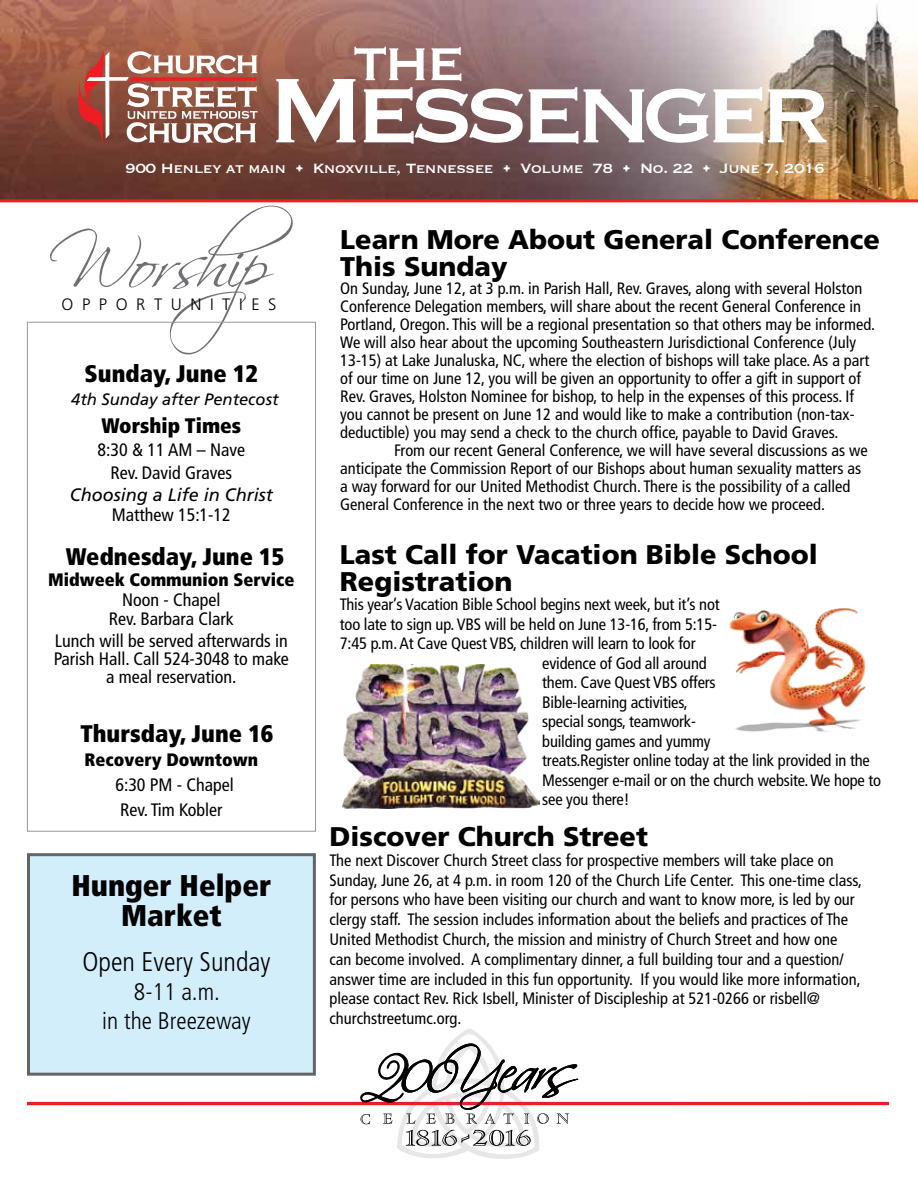
<style>
.page{position:relative;width:918px;height:1188px;background:#fff}
.page>*{position:absolute;margin:0;border:0;box-sizing:border-box;transform-origin:0 0}
.t1{font:120.45px "Copperplate";letter-spacing:-.1em;color:#fff}
.t2{font:72.3px "Copperplate";color:#fff}
.t3{font:72px "Scriptina Pro";color:#6f7073}
.t4{font:900 condensed 30px/30px "Frutiger";color:#000;text-align:center}
.t5{font:900 27px/27px "Frutiger";color:#000}
.t6{font:300 condensed 27px "Frutiger";color:#000}
.t7{font:900 condensed 24px "Frutiger";color:#000}
.t8{font:300 condensed 24px/28.8px "Frutiger";color:#000;text-align:center}
.t9{font:900 condensed 21px "Frutiger";color:#000}
.t10{font:condensed 18px/20.5px "Frutiger";color:#000;text-align:center}
.t11{font:900 condensed 18px "Frutiger";color:#000}
.t12{font:italic 18px "Frutiger";color:#000}
.t13{font:17.55px "Copperplate";letter-spacing:-.035em;color:#fff}
.t14{font:condensed 16.5px/18px "Frutiger";color:#000}
.t15{font:italic 16.5px "Frutiger";color:#000}
.t16{font:300 16.5px "Frutiger";letter-spacing:.52em;color:#000}
</style>
<div class="page">
<img style="left:0;top:0;width:918px;height:199px">
<svg style="left:77px;top:50px;width:181px;height:98px"></svg>
<hr style="left:0;top:199px;width:918px;height:3px;background:#ed1d24">
<div style="left:27px;top:322px;width:289px;height:510px;border:1px solid #95979a"></div>
<svg style="left:27px;top:1029px;width:862px;height:130px"></svg>
<div style="left:28px;top:855px;width:286px;height:219px;background:#d2eefb"></div>
<img style="left:342px;top:665px;width:198px;height:144px">
<img style="left:729px;top:608px;width:137px;height:124px">
<h2 class="t2" style="left:352px;top:13px;width:115px">the</h2>
<h1 class="t1" style="left:266px;top:31px;width:568px">Messenger</h1>
<p class="t13" style="left:640px;top:157px;width:187px">No. 22 • June 7, 2016</p>
<h3 class="t3" style="left:72px;top:219px;width:272px">Worship</h3>
<p class="t13" style="left:125px;top:157px;width:507px">900 Henley at main • Knoxville, Tennessee • Volume 78 •</p>
<h3 class="t5" style="left:340px;top:226px;width:541px">Learn More About General Conference<br>This Sunday</h3>
<p class="t14" style="left:340px;top:280px;width:537px">On Sunday, June 12, at 3 p.m. in Parish Hall, Rev. Graves, along with several Holston Conference Delegation members, will share about the recent General Conference in Portland, Oregon. This will be a regional presentation so that others may be informed.<br>We will also hear about the upcoming Southeastern Jurisdictional Conference (July 13-15) at Lake Junaluska, NC, where the election of bishops will take place. As a part of our time on June 12, you will be given an opportunity to offer a gift in support of Rev. Graves, Holston Nominee for bishop, to help in the expenses of this process. If you cannot be present on June 12 and would like to make a contribution (non-tax&shy;deductible) you may send a check to the church office, payable to David Graves.</p>
<p class="t14" style="left:340px;top:442px;width:529px;text-indent:54px">From our recent General Conference, we will have several discussions as we anticipate the Commission Report of our Bishops about human sexuality matters as a way forward for our United Methodist Church. There is the possibility of a called General Conference in the next two or three years to decide how we proceed.</p>
<p class="t16" style="left:62px;top:295px;width:216px">OPPORTUNITIES</p>
<h3 class="t7" style="left:85px;top:359px;width:175px">Sunday, June 12</h3>
<p class="t15" style="left:71px;top:390px;width:209px">4th Sunday after Pentecost</p>
<p class="t9" style="left:101px;top:413px;width:141px">Worship Times</p>
<p class="t10" style="left:98px;top:438px;width:149px;line-height:22.8px">8:30 &amp; 11 AM – Nave<br>Rev. David Graves</p>
<p class="t12" style="left:70px;top:485px;width:205px">Choosing a Life in Christ</p>
<p class="t10" style="left:112px;top:504px;width:121px">Matthew 15:1-12</p>
<h3 class="t7" style="left:66px;top:542px;width:220px">Wednesday, June 15</h3>
<p class="t11" style="left:48px;top:569px;width:248px">Midweek Communion Service</p>
<p class="t10" style="left:55px;top:589px;width:234px">Noon - Chapel<br>Rev. Barbara Clark<br>Lunch will be served afterwards in</p>
<p class="t10" style="left:54px;top:650px;width:237px;line-height:18px">Parish Hall. Call 524-3048 to make a meal reservation.</p>
<h3 class="t5" style="left:340px;top:541px;width:480px">Last Call for Vacation Bible School<br>Registration</h3>
<p class="t14" style="left:340px;top:595px;width:381px">This year’s Vacation Bible School begins next week, but it’s not</p>
<p class="t14" style="left:340px;top:615px;width:379px">too late to sign up. VBS will be held on June 13-16, from 5:15-</p>
<p class="t14" style="left:340px;top:634px;width:357px">7:45 p.m. At Cave Quest VBS, children will learn to look for</p>
<p class="t14" style="left:542px;top:654px;width:166px">evidence of God all around</p>
<p class="t14" style="left:542px;top:673px;width:175px">them. Cave Quest VBS offers</p>
<p class="t14" style="left:542px;top:693px;width:147px">Bible-learning activities,</p>
<p class="t14" style="left:542px;top:712px;width:155px">special songs, teamwork-</p>
<p class="t14" style="left:542px;top:732px;width:170px">building games and yummy</p>
<p class="t14" style="left:542px;top:751px;width:329px">treats.Register online today at the link provided in the</p>
<p class="t14" style="left:542px;top:771px;width:340px">Messenger e-mail or on the church website. We hope to</p>
<p class="t14" style="left:542px;top:790px;width:89px">see you there!</p>
<h3 class="t7" style="left:80px;top:719px;width:194px">Thursday, June 16</h3>
<p class="t11" style="left:85px;top:749px;width:175px">Recovery Downtown</p>
<p class="t10" style="left:115px;top:772px;width:120px;line-height:24.9px;text-align:left">6:30 PM - Chapel<br>Rev. Tim Kobler</p>
<h3 class="t4" style="left:71px;top:871px;width:201px">Hunger Helper<br>Market</h3>
<h3 class="t6" style="left:82px;top:947px;width:190px">Open Every Sunday</h3>
<h3 class="t8" style="left:102px;top:978px;width:150px">8-11 a.m.<br>in the Breezeway</h3>
<h3 class="t5" style="left:329px;top:823px;width:320px">Discover Church Street</h3>
<p class="t14" style="left:329px;top:850px;width:534px;line-height:19.8px">The next Discover Church Street class for prospective members will take place on Sunday, June 26, at 4 p.m. in room 120 of the Church Life Center. This one-time class, for persons who have been visiting our church and want to know more, is led by our clergy staff. The session includes information about the beliefs and practices of The United Methodist Church, the mission and ministry of Church Street and how one can become involved. A complimentary dinner, a full building tour and a question/ answer time are included in this fun opportunity. If you would like more information, please contact Rev. Rick Isbell, Minister of Discipleship at 521-0266 or risbell@ churchstreetumc.org.</p>
</div>
